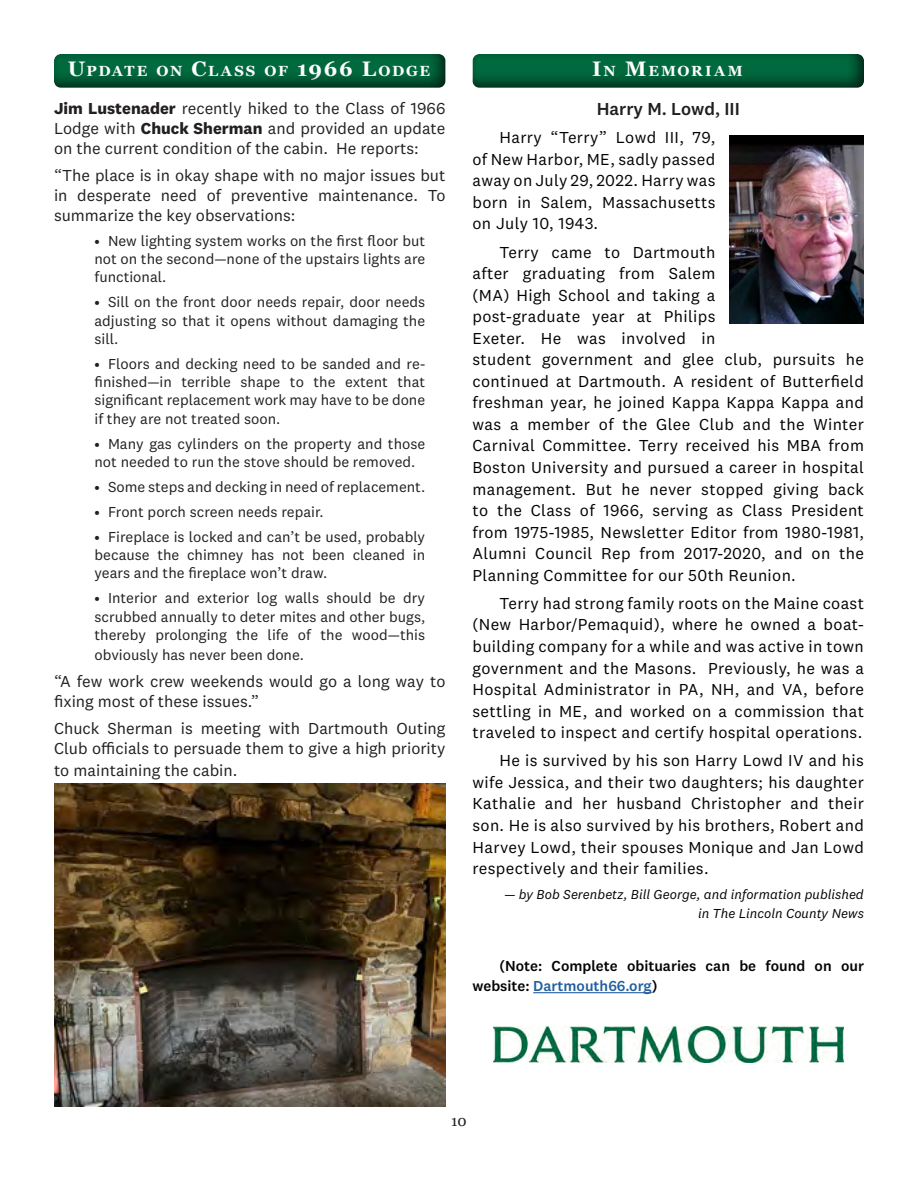
<style>
.page{position:relative;width:918px;height:1188px;background:#fff}
.page>*{position:absolute;margin:0;border:0;box-sizing:border-box;transform-origin:0 0}
.t1{font:500 18px "National 2";color:#231f20}
.t2{font:16.5px/21.6px "National 2";letter-spacing:.02em;color:#020304;text-align:justify}
.t3{font:16.5px/20.1px "National 2";color:#231f20;text-align:justify}
.t4{font:15px/18.3px "National 2";color:#231f20;text-align:justify}
.t5{font:500 15px/19.6px "National 2";color:#020304}
.t6{font:15px "Georgia";color:#231f20}
.t7{font:700 14.7px "Georgia";letter-spacing:.125em;color:#fff}
.t8{font:italic 13.5px/19.6px "National 2";color:#020304;text-align:right}
.s1{font-size:21px}
.s2{font-weight:700}
.s3{color:#215e9f}
</style>
<div class="page">
<hr style="left:533px;top:992px;width:119px;height:1px;background:#215e9f">
<div style="left:471px;top:53px;width:393px;height:36px;background:#231f20;opacity:.75"></div>
<img style="left:729px;top:135px;width:135px;height:189px">
<img style="left:54px;top:783px;width:392px;height:324px">
<div style="left:53px;top:53px;width:421px;height:36px;background:#231f20;opacity:.75"></div>
<img style="left:493px;top:1026px;width:351px;height:37px">
<p class="t7" style="left:68px;top:60px;width:364px"><span class="s1">U</span>PDATE ON <span class="s1">C</span>LASS OF <span class="s1">1966 L</span>ODGE</p>
<p class="t7" style="left:592px;top:60px;width:151px"><span class="s1">I</span>N <span class="s1">M</span>EMORIAM</p>
<p class="t3" style="left:54px;top:98px;width:393px"><span class="s2">Jim Lustenader</span> recently hiked to the Class of 1966<br>Lodge with <span class="s2">Chuck Sherman</span> and provided an update on the current condition of the cabin. He reports:</p>
<p class="t3" style="left:54px;top:165px;width:393px">“The place is in okay shape with no major issues but in desperate need of preventive maintenance. To summarize the key observations:</p>
<p class="t4" style="left:94px;top:231px;width:332px">• New lighting system works on the first floor but not on the second—none of the upstairs lights are functional.</p>
<p class="t4" style="left:94px;top:293px;width:332px">• Sill on the front door needs repair, door needs adjusting so that it opens without damaging the sill.</p>
<p class="t4" style="left:94px;top:354px;width:332px">• Floors and decking need to be sanded and re&shy;finished—in terrible shape to the extent that significant replacement work may have to be done if they are not treated soon.</p>
<p class="t4" style="left:94px;top:434px;width:332px">• Many gas cylinders on the property and those not needed to run the stove should be removed.</p>
<p class="t4" style="left:94px;top:478px;width:332px">• Some steps and decking in need of replacement.</p>
<p class="t4" style="left:94px;top:503px;width:231px">• Front porch screen needs repair.</p>
<p class="t4" style="left:94px;top:528px;width:332px">• Fireplace is locked and can’t be used, probably because the chimney has not been cleaned in years and the fireplace won’t draw.</p>
<p class="t4" style="left:94px;top:589px;width:332px">• Interior and exterior log walls should be dry scrubbed annually to deter mites and other bugs, thereby prolonging the life of the wood—this</p>
<p class="t4" style="left:94px;top:646px;width:211px">obviously has never been done.</p>
<p class="t3" style="left:54px;top:671px;width:393px">“A few work crew weekends would go a long way to fixing most of these issues.”</p>
<p class="t3" style="left:54px;top:718px;width:393px">Chuck Sherman is meeting with Dartmouth Outing<br>Club officials to persuade them to give a high priority</p>
<p class="t3" style="left:54px;top:760px;width:185px">to maintaining the cabin.</p>
<p class="t1" style="left:597px;top:98px;width:145px">Harry M. Lowd, III</p>
<p class="t2" style="left:473px;top:127px;width:245px;text-indent:27px">Harry “Terry” Lowd III, 79, of New Harbor, ME, sadly passed away on July 29, 2022. Harry was born in Salem, Massachusetts on July 10, 1943.</p>
<p class="t2" style="left:473px;top:241px;width:393px;text-align:left;text-indent:27px">Terry came to Dartmouth<br>after graduating from Salem<br>(MA) High School and taking a<br>post-graduate year at Philips<br>Exeter. He was involved in<br>student government and glee club, pursuits he continued at Dartmouth. A resident of Butterfield freshman year, he joined Kappa Kappa Kappa and was a member of the Glee Club and the Winter Carnival Committee. Terry received his MBA from Boston University and pursued a career in hospital management. But he never stopped giving back to the Class of 1966, serving as Class President from 1975-1985, Newsletter Editor from 1980-1981, Alumni Council Rep from 2017-2020, and on the Planning Committee for our 50th Reunion.</p>
<p class="t2" style="left:473px;top:592px;width:393px;text-indent:27px">Terry had strong family roots on the Maine coast (New Harbor/Pemaquid), where he owned a boat&shy;building company for a while and was active in town government and the Masons. Previously, he was a Hospital Administrator in PA, NH, and VA, before settling in ME, and worked on a commission that traveled to inspect and certify hospital operations.</p>
<p class="t2" style="left:473px;top:750px;width:393px;text-indent:27px">He is survived by his son Harry Lowd IV and his wife Jessica, and their two daughters; his daughter Kathalie and her husband Christopher and their son. He is also survived by his brothers, Robert and Harvey Lowd, their spouses Monique and Jan Lowd respectively and their families.</p>
<p class="t8" style="left:504px;top:884px;width:361px">— by Bob Serenbetz, Bill George, and information published in The Lincoln County News</p>
<p class="t5" style="left:472px;top:956px;width:393px;text-indent:27px">(Note: Complete obituaries can be found on our website: <span class="s3">Dartmouth66.org</span>)</p>
<p class="t6" style="left:451px;top:1110px;width:17px">10</p>
</div>
